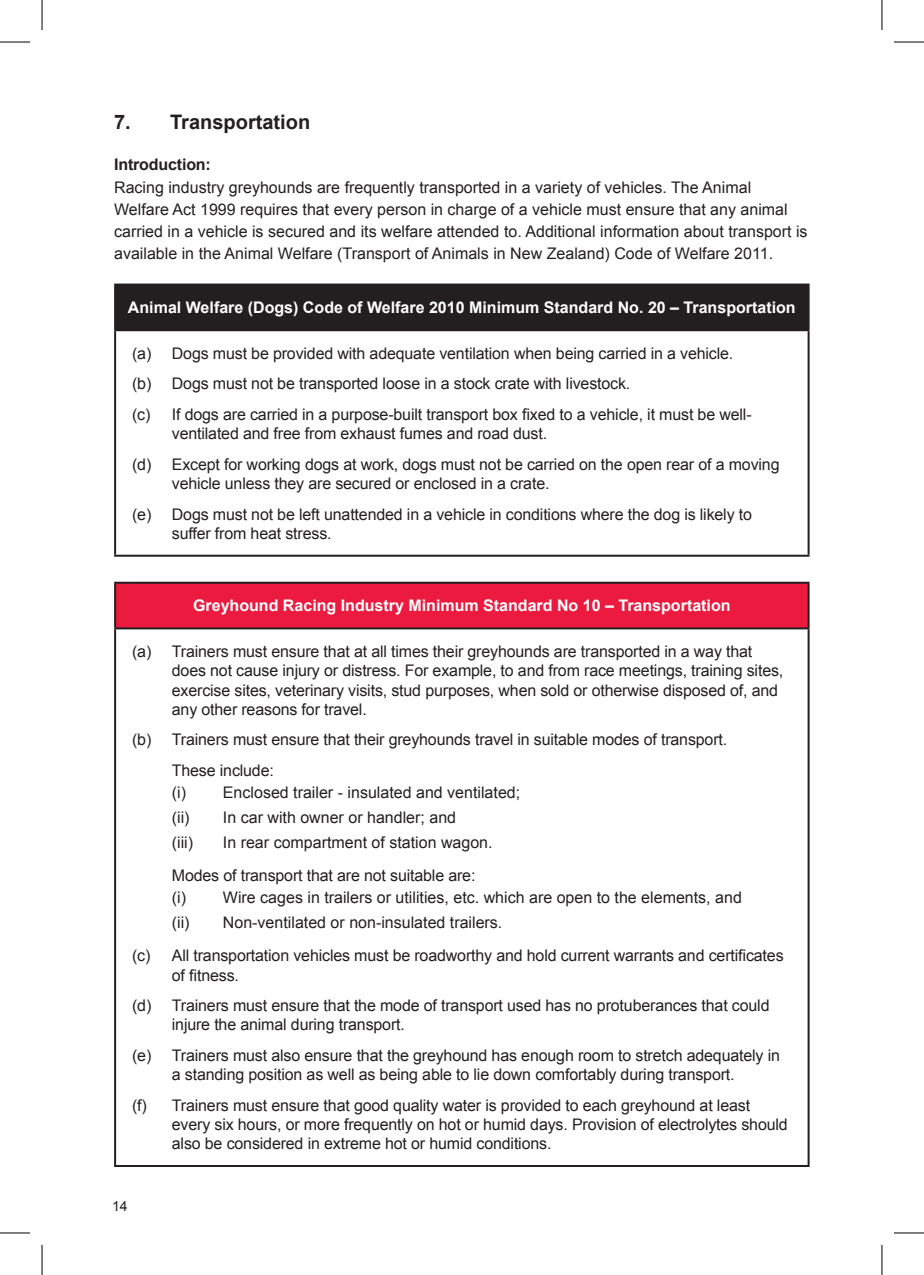
<style>
.page{position:relative;width:924px;height:1275px;background:#fff}
.page>*{position:absolute;margin:0;border:0;box-sizing:border-box;transform-origin:0 0}
.t1{font:700 20px "Arial";color:#231f20}
.Bullets_in_table{font:16px/19.2px "Arial";letter-spacing:-.01em;color:#231f20}
.Body{font:16px/22px "Arial";color:#231f20}
.Bullet_Sub{font:16px "Arial";color:#231f20}
.Body-2{font:700 16px "Arial";color:#fff}
.Bullets_in_table-2{font:700 16px "Arial";letter-spacing:-.01em;color:#231f20}
.t2{font:14px "Arial";color:#231f20}
</style>
<div class="page">
<div style="left:115px;top:284px;width:693px;height:46px;background:#231f20"></div>
<hr style="left:114px;top:283px;width:695px;height:2px;background:#231f20">
<hr style="left:114px;top:285px;width:2px;height:44px;background:#231f20">
<hr style="left:807px;top:285px;width:2px;height:44px;background:#231f20">
<hr style="left:114px;top:329px;width:695px;height:2px;background:#231f20">
<hr style="left:114px;top:331px;width:2px;height:224px;background:#231f20">
<hr style="left:807px;top:331px;width:2px;height:224px;background:#231f20">
<hr style="left:114px;top:555px;width:695px;height:2px;background:#231f20">
<div style="left:115px;top:583px;width:693px;height:45px;background:#ed1a40"></div>
<hr style="left:114px;top:582px;width:695px;height:2px;background:#231f20">
<hr style="left:114px;top:584px;width:2px;height:43px;background:#231f20">
<hr style="left:807px;top:584px;width:2px;height:43px;background:#231f20">
<hr style="left:114px;top:627px;width:695px;height:2px;background:#231f20">
<hr style="left:114px;top:629px;width:2px;height:536px;background:#231f20">
<hr style="left:807px;top:629px;width:2px;height:536px;background:#231f20">
<hr style="left:114px;top:1165px;width:695px;height:2px;background:#231f20">
<hr style="left:0;top:42px;width:30px;height:1px;background:#000">
<hr style="left:893px;top:42px;width:30px;height:1px;background:#000">
<hr style="left:0;top:1232px;width:30px;height:1px;background:#000">
<hr style="left:893px;top:1232px;width:30px;height:1px;background:#000">
<hr style="left:42px;top:0;width:1px;height:30px;background:#000">
<hr style="left:42px;top:1245px;width:1px;height:30px;background:#000">
<hr style="left:881px;top:0;width:1px;height:30px;background:#000">
<hr style="left:881px;top:1245px;width:1px;height:30px;background:#000">
<p class="t1" style="left:114px;top:108px;width:198px">7. Transportation</p>
<p class="Bullets_in_table-2" style="left:114px;top:154px;width:98px">Introduction:</p>
<p class="Body" style="left:114px;top:176px;width:694px">Racing industry greyhounds are frequently transported in a variety of vehicles. The Animal Welfare Act 1999 requires that every person in charge of a vehicle must ensure that any animal carried in a vehicle is secured and its welfare attended to. Additional information about transport is available in the Animal Welfare (Transport of Animals in New Zealand) Code of Welfare 2011.</p>
<p class="Body-2" style="left:128px;top:297px;width:669px">Animal Welfare (Dogs) Code of Welfare 2010 Minimum Standard No. 20 – Transportation</p>
<p class="Bullets_in_table" style="left:132px;top:344px;width:602px">(a) Dogs must be provided with adequate ventilation when being carried in a vehicle.</p>
<p class="Bullets_in_table" style="left:132px;top:374px;width:499px">(b) Dogs must not be transported loose in a stock crate with livestock.</p>
<p class="Bullets_in_table" style="left:172px;top:405px;width:581px;text-indent:-40px">(c) If dogs are carried in a purpose-built transport box fixed to a vehicle, it must be well&shy;ventilated and free from exhaust fumes and road dust.</p>
<p class="Bullets_in_table" style="left:172px;top:455px;width:609px;text-indent:-40px">(d) Except for working dogs at work, dogs must not be carried on the open rear of a moving vehicle unless they are secured or enclosed in a crate.</p>
<p class="Bullets_in_table" style="left:172px;top:504px;width:581px;text-indent:-40px">(e) Dogs must not be left unattended in a vehicle in conditions where the dog is likely to suffer from heat stress.</p>
<p class="Body-2" style="left:193px;top:595px;width:538px">Greyhound Racing Industry Minimum Standard No 10 – Transportation</p>
<p class="Bullets_in_table" style="left:172px;top:642px;width:612px;text-indent:-40px">(a) Trainers must ensure that at all times their greyhounds are transported in a way that does not cause injury or distress. For example, to and from race meetings, training sites, exercise sites, veterinary visits, stud purposes, when sold or otherwise disposed of, and any other reasons for travel.</p>
<p class="Bullets_in_table" style="left:132px;top:730px;width:596px">(b) Trainers must ensure that their greyhounds travel in suitable modes of transport.</p>
<p class="Bullets_in_table" style="left:172px;top:760px;width:103px">These include:</p>
<p class="Bullet_Sub" style="left:172px;top:781px;width:350px">(i) Enclosed trailer - insulated and ventilated;</p>
<p class="Bullet_Sub" style="left:172px;top:806px;width:19px">(ii)</p>
<p class="Bullet_Sub" style="left:223px;top:806px;width:234px">In car with owner or handler; and</p>
<p class="Bullet_Sub" style="left:172px;top:831px;width:23px">(iii)</p>
<p class="Bullet_Sub" style="left:223px;top:831px;width:271px">In rear compartment of station wagon.</p>
<p class="Bullets_in_table" style="left:172px;top:866px;width:305px">Modes of transport that are not suitable are:</p>
<p class="Bullet_Sub" style="left:172px;top:887px;width:571px">(i) Wire cages in trailers or utilities, etc. which are open to the elements, and</p>
<p class="Bullet_Sub" style="left:172px;top:911px;width:332px">(ii) Non-ventilated or non-insulated trailers.</p>
<p class="Bullets_in_table" style="left:172px;top:946px;width:613px;text-indent:-40px">(c) All transportation vehicles must be roadworthy and hold current warrants and certificates of fitness.</p>
<p class="Bullets_in_table" style="left:172px;top:996px;width:599px;text-indent:-40px">(d) Trainers must ensure that the mode of transport used has no protuberances that could injure the animal during transport.</p>
<p class="Bullets_in_table" style="left:132px;top:1045px;width:649px;text-align:center">(e) Trainers must also ensure that the greyhound has enough room to stretch adequately in a standing position as well as being able to lie down comfortably during transport.</p>
<p class="Bullets_in_table" style="left:172px;top:1095px;width:617px;text-indent:-40px">(f) Trainers must ensure that good quality water is provided to each greyhound at least every six hours, or more frequently on hot or humid days. Provision of electrolytes should also be considered in extreme hot or humid conditions.</p>
<p class="t2" style="left:112px;top:1197px;width:17px">14</p>
</div>
